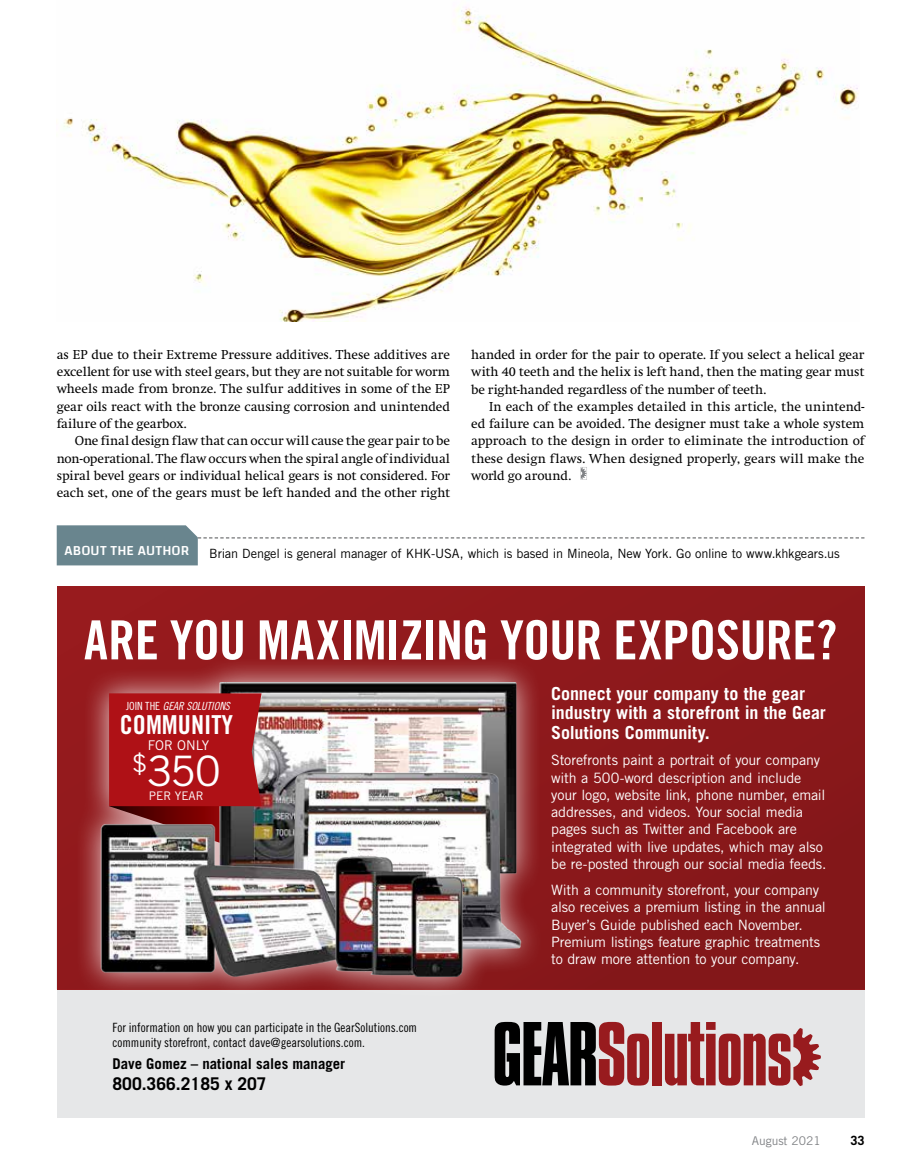
<style>
.page{position:relative;width:905px;height:1175px;background:#fff}
.page>*{position:absolute;margin:0;border:0;box-sizing:border-box;transform-origin:0 0}
.t1{font:54px "Trade Gothic Bold Cond Twenty";letter-spacing:-.015em;color:#fff}
.t2{font:42px "Trade Gothic LT Std";color:#fff}
.t3{font:26.1px "Trade Gothic Bold Cond Twenty";color:#fff}
.t4{font:700 18px/19.5px "Trade Gothic LT Std";letter-spacing:-.005em;color:#fff}
.t5{font:700 17.55px "Trade Gothic LT Std";color:#000}
.t6{font:700 14.85px "Trade Gothic LT Std";color:#000}
.t7{font:14.25px/17.2px "Trade Gothic LT Std";letter-spacing:-.01em;color:#fff}
.t8{font:500 14.25px "Changa";letter-spacing:.015em;color:#fff}
.t9{font:13.5px/17.2px "Swift";letter-spacing:-.005em;color:#000;text-align:justify}
.t10{font:13.35px "Trade Gothic LT Std";color:#fff}
.t11{font:12.75px/15.3px "Trade Gothic LT Std Cn 18";color:#000}
.t12{font:12.75px "Trade Gothic LT Std";letter-spacing:-.01em;color:#000}
.t13{font:700 12.75px "Trade Gothic LT Std";color:#000}
.t14{font:12px "Trade Gothic LT Std";letter-spacing:-.005em;color:#808285}
.t15{font:11.85px "Trade Gothic LT Std";color:#fff}
.t16{font:11.25px "Trade Gothic Cond Eighteen Obl";color:#fff}
.s1{font-family:"Trade Gothic Cond Eighteen"}
</style>
<div class="page">
<svg style="left:580px;top:467px;width:7px;height:13px"></svg>
<svg style="left:57px;top:525px;width:807px;height:40px"></svg>
<img style="left:63px;top:7px;width:795px;height:315px">
<div style="left:57px;top:989px;width:807px;height:129px;background:#e6e7e8"></div>
<svg style="left:57px;top:586px;width:807px;height:403px;background:#8b181b"></svg>
<svg style="left:494px;top:1021px;width:155px;height:64px"></svg>
<div style="left:652px;top:1022px;width:9px;height:63px;background:#981b1e"></div>
<svg style="left:665px;top:1022px;width:155px;height:64px"></svg>
<div style="left:75px;top:656px;width:470px;height:346px;background:#fff;opacity:.8"></div>
<img style="left:202px;top:682px;width:330px;height:76px">
<img style="left:261px;top:758px;width:278px;height:194px">
<img style="left:91px;top:798px;width:272px;height:190px">
<img style="left:324px;top:847px;width:146px;height:155px">
<svg style="left:109px;top:693px;width:152px;height:158px;background:#9c2628"></svg>
<p class="t9" style="left:57px;top:346px;width:395px">as EP due to their Extreme Pressure additives. These additives are excellent for use with steel gears, but they are not suitable for worm wheels made from bronze. The sulfur additives in some of the EP gear oils react with the bronze causing corrosion and unintended failure of the gearbox.</p>
<p class="t9" style="left:57px;top:432px;width:395px;text-indent:18px">One final design flaw that can occur will cause the gear pair to be non-operational. The flaw occurs when the spiral angle of individual spiral bevel gears or individual helical gears is not considered. For each set, one of the gears must be left handed and the other right</p>
<p class="t9" style="left:471px;top:346px;width:395px">handed in order for the pair to operate. If you select a helical gear with 40 teeth and the helix is left hand, then the mating gear must be right-handed regardless of the number of teeth.</p>
<p class="t9" style="left:471px;top:398px;width:395px;text-indent:18px">In each of the examples detailed in this article, the unintend&shy;ed failure can be avoided. The designer must take a whole system approach to the design in order to eliminate the introduction of these design flaws. When designed properly, gears will make the world go around.</p>
<p class="t8" style="left:64px;top:542px;width:126px">ABOUT THE AUTHOR</p>
<p class="t12" style="left:209px;top:545px;width:632px">Brian Dengel is general manager of KHK-USA, which is based in Mineola, New York. Go online to www.khkgears.us</p>
<h1 class="t1" style="left:84px;top:607px;width:754px">ARE YOU MAXIMIZING YOUR EXPOSURE?</h1>
<p class="t16" style="left:126px;top:699px;width:105px"><span class="s1">JOIN THE</span> GEAR SOLUTIONS</p>
<h3 class="t3" style="left:120px;top:709px;width:115px">COMMUNITY</h3>
<h2 class="t2" style="left:132px;top:745px;width:90px"><sup>$</sup>350</h2>
<p class="t15" style="left:149px;top:788px;width:56px">PER YEAR</p>
<p class="t10" style="left:148px;top:737px;width:63px">FOR ONLY</p>
<p class="t11" style="left:112px;top:1019px;width:306px">For information on how you can participate in the GearSolutions.com community storefront, contact dave@gearsolutions.com.</p>
<p class="t6" style="left:112px;top:1054px;width:234px">Dave Gomez – national sales manager</p>
<p class="t5" style="left:112px;top:1073px;width:156px">800.366.2185 x 207</p>
<h3 class="t4" style="left:551px;top:683px;width:276px">Connect your company to the gear industry with a storefront in the Gear<br>Solutions Community.</h3>
<p class="t7" style="left:551px;top:751px;width:277px">Storefronts paint a portrait of your company with a 500-word description and include your logo, website link, phone number, email addresses, and videos. Your social media pages such as Twitter and Facebook are integrated with live updates, which may also be re-posted through our social media feeds.</p>
<p class="t7" style="left:551px;top:881px;width:276px">With a community storefront, your company also receives a premium listing in the annual Buyer’s Guide published each November.<br>Premium listings feature graphic treatments to draw more attention to your company.</p>
<p class="t14" style="left:751px;top:1133px;width:70px">August 2021</p>
<p class="t13" style="left:850px;top:1132px;width:16px">33</p>
</div>
